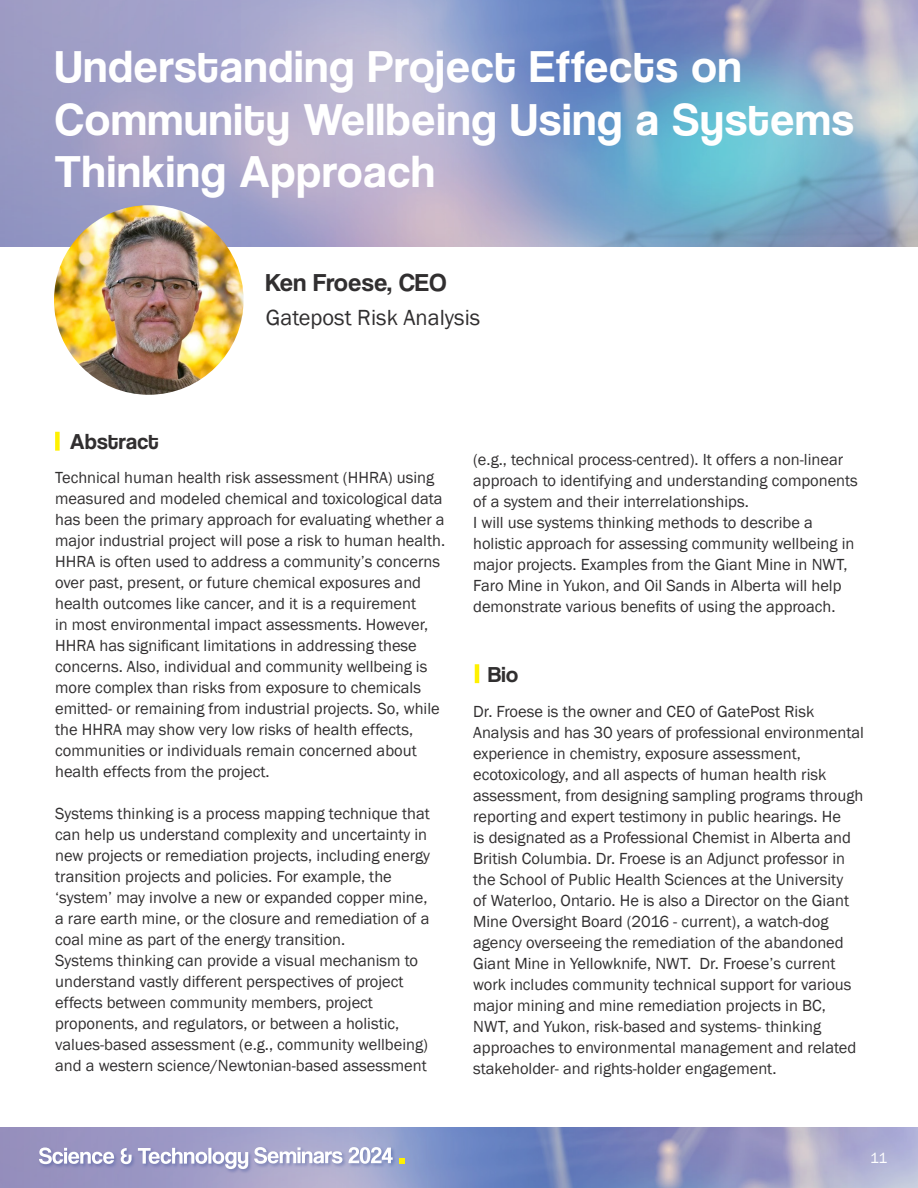
<style>
.page{position:relative;width:918px;height:1188px;background:#fff}
.page>*{position:absolute;margin:0;border:0;box-sizing:border-box;transform-origin:0 0}
.t1{font:46.5px/52.5px "Coolvetica Rg";letter-spacing:.03em;color:#fff}
.Heading{font:25.5px "Coolvetica Rg";letter-spacing:.02em;color:#312f30}
.Heading-2{font:22.5px "Franklin Gothic";color:#312f30}
.Heading-3{font:22.5px "Coolvetica Rg";letter-spacing:.02em;color:#312f30}
.Heading-4{font:16.5px/21px "Franklin Gothic";color:#312f30}
.t2{font:15px "Franklin Gothic";color:#fff}
</style>
<div class="page">
<svg style="left:0;top:1128px;width:918px;height:60px"></svg>
<div style="left:38px;top:1146px;width:360px;height:28px;background:#253f8e;opacity:.35"></div>
<svg style="left:254px;top:1147px;width:139px;height:17px"></svg>
<svg style="left:39px;top:1147px;width:209px;height:22px"></svg>
<svg style="left:399px;top:1158px;width:6px;height:5px"></svg>
<svg style="left:0;top:0;width:233px;height:246px;fill:#9f9ec6"></svg>
<img style="left:233px;top:0;width:685px;height:246px">
<img style="left:54px;top:205px;width:190px;height:190px;border-radius:95px">
<hr style="left:475px;top:664px;width:4px;height:19px;background:#fff101">
<div style="left:55px;top:432px;width:5px;height:19px;background:#fff101"></div>
<p class="t1" style="left:55px;top:40px;width:800px">Understanding Project Effects on<br>Community Wellbeing Using a Systems<br>Thinking Approach</p>
<p class="Heading" style="left:266px;top:267px;width:182px">Ken Froese, CEO</p>
<p class="Heading-2" style="left:266px;top:304px;width:216px">Gatepost Risk Analysis</p>
<p class="Heading-3" style="left:70px;top:428px;width:90px">Abstract</p>
<p class="Heading-4" style="left:55px;top:467px;width:392px">Technical human health risk assessment (HHRA) using measured and modeled chemical and toxicological data has been the primary approach for evaluating whether a major industrial project will pose a risk to human health.<br>HHRA is often used to address a community’s concerns over past, present, or future chemical exposures and health outcomes like cancer, and it is a requirement<br>in most environmental impact assessments. However, HHRA has significant limitations in addressing these concerns. Also, individual and community wellbeing is more complex than risks from exposure to chemicals emitted- or remaining from industrial projects. So, while the HHRA may show very low risks of health effects, communities or individuals remain concerned about health effects from the project.</p>
<p class="Heading-4" style="left:55px;top:803px;width:376px">Systems thinking is a process mapping technique that can help us understand complexity and uncertainty in new projects or remediation projects, including energy transition projects and policies. For example, the ‘system’ may involve a new or expanded copper mine, a rare earth mine, or the closure and remediation of a coal mine as part of the energy transition.</p>
<p class="Heading-4" style="left:55px;top:950px;width:374px">Systems thinking can provide a visual mechanism to understand vastly different perspectives of project effects between community members, project proponents, and regulators, or between a holistic, values-based assessment (e.g., community wellbeing) and a western science/Newtonian-based assessment</p>
<p class="Heading-4" style="left:473px;top:449px;width:386px">(e.g., technical process-centred). It offers a non-linear approach to identifying and understanding components of a system and their interrelationships.</p>
<p class="Heading-4" style="left:473px;top:512px;width:383px">I will use systems thinking methods to describe a holistic approach for assessing community wellbeing in major projects. Examples from the Giant Mine in NWT, Faro Mine in Yukon, and Oil Sands in Alberta will help demonstrate various benefits of using the approach.</p>
<p class="Heading-3" style="left:488px;top:661px;width:32px">Bio</p>
<p class="Heading-4" style="left:473px;top:701px;width:392px">Dr. Froese is the owner and CEO of GatePost Risk Analysis and has 30 years of professional environmental experience in chemistry, exposure assessment, ecotoxicology, and all aspects of human health risk assessment, from designing sampling programs through reporting and expert testimony in public hearings. He<br>is designated as a Professional Chemist in Alberta and British Columbia. Dr. Froese is an Adjunct professor in the School of Public Health Sciences at the University<br>of Waterloo, Ontario. He is also a Director on the Giant Mine Oversight Board (2016 - current), a watch-dog agency overseeing the remediation of the abandoned Giant Mine in Yellowknife, NWT. Dr. Froese’s current work includes community technical support for various major mining and mine remediation projects in BC, NWT, and Yukon, risk-based and systems- thinking approaches to environmental management and related stakeholder- and rights-holder engagement.</p>
<p class="t2" style="left:870px;top:1149px;width:19px">11</p>
</div>
